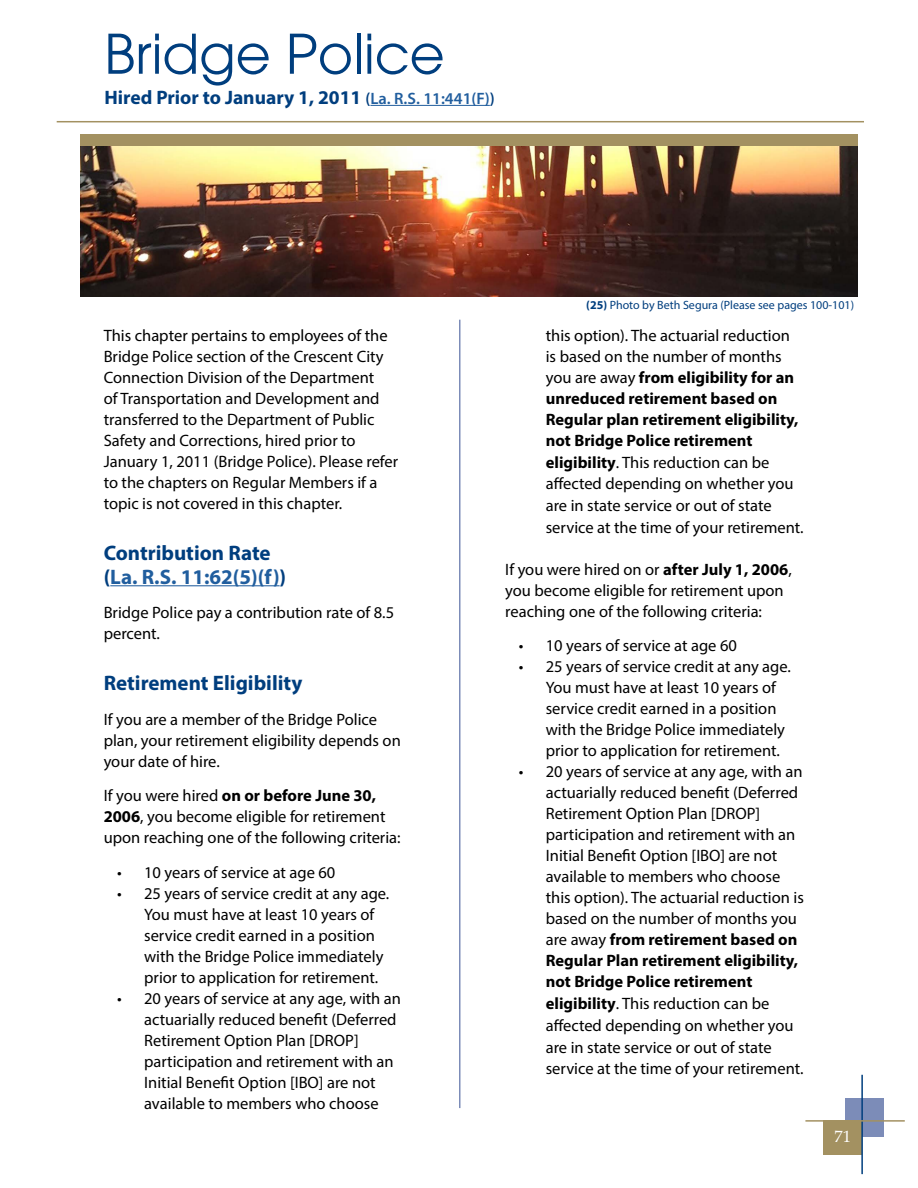
<style>
.page{position:relative;width:918px;height:1188px;background:#fff}
.page>*{position:absolute;margin:0;border:0;box-sizing:border-box;transform-origin:0 0}
.t1{font:54px "Avant Garde";color:#003e7e}
.t2{font:700 21px/24px "Myriad Pro";color:#003e7e}
.t3{font:700 19.5px "Myriad Pro";color:#003e7e}
.t4{font:16.5px/21px "Myriad Pro";color:#000}
.t5{font:16.5px "Palatino Linotype";color:#fff}
.t6{font:12px "Myriad Pro";color:#003e7e}
.s1{font-weight:600;font-size:16.5px}
.s2{font-weight:600;font-size:16.5px;color:#215e9e}
.s3{color:#215e9e}
.s4{font-weight:700}
</style>
<div class="page">
<div style="left:845px;top:1099px;width:39px;height:38px;background:#7c8cb8"></div>
<div style="left:824px;top:1120px;width:38px;height:35px;background:#a39161"></div>
<hr style="left:861px;top:1075px;width:2px;height:99px;background:#003e7e">
<hr style="left:805px;top:1120px;width:100px;height:2px;background:#a39161">
<hr style="left:110px;top:585px;width:170px;height:1px;background:#215e9e">
<hr style="left:57px;top:121px;width:807px;height:1px;background:#a39161">
<hr style="left:370px;top:105px;width:120px;height:1px;background:#215e9e">
<div style="left:80px;top:135px;width:778px;height:137px;background:#a39161"></div>
<img style="left:80px;top:147px;width:778px;height:150px">
<hr style="left:459px;top:320px;width:1px;height:788px;background:#7c8cb8">
<h1 class="t1" style="left:104px;top:21px;width:342px">Bridge Police</h1>
<p class="t3" style="left:104px;top:84px;width:392px">Hired Prior to January 1, 2011 <span class="s1">(</span><span class="s2">La. R.S. 11:441(F)</span><span class="s1">)</span></p>
<p class="t4" style="left:104px;top:324px;width:296px">This chapter pertains to employees of the Bridge Police section of the Crescent City Connection Division of the Department<br>of Transportation and Development and transferred to the Department of Public Safety and Corrections, hired prior to January 1, 2011 (Bridge Police). Please refer to the chapters on Regular Members if a topic is not covered in this chapter.</p>
<p class="t2" style="left:104px;top:540px;width:184px">Contribution Rate (<span class="s3">La. R.S. 11:62(5)(f)</span>)</p>
<p class="t4" style="left:104px;top:602px;width:292px">Bridge Police pay a contribution rate of 8.5 percent.</p>
<p class="t2" style="left:104px;top:670px;width:200px">Retirement Eligibility</p>
<p class="t4" style="left:104px;top:708px;width:299px">If you are a member of the Bridge Police plan, your retirement eligibility depends on your date of hire.</p>
<p class="t4" style="left:104px;top:785px;width:298px">If you were hired <span class="s4">on or before June 30,<br>2006</span>, you become eligible for retirement upon reaching one of the following criteria:</p>
<p class="t4" style="left:117px;top:861px;width:220px">• 10 years of service at age 60</p>
<p class="t4" style="left:144px;top:882px;width:247px;text-indent:-27px">• 25 years of service credit at any age.<br>You must have at least 10 years of service credit earned in a position with the Bridge Police immediately prior to application for retirement.</p>
<p class="t4" style="left:144px;top:987px;width:258px;text-indent:-27px">• 20 years of service at any age, with an actuarially reduced benefit (Deferred Retirement Option Plan [DROP] participation and retirement with an Initial Benefit Option [IBO] are not available to members who choose</p>
<p class="t6" style="left:586px;top:298px;width:269px"><span class="s4">(25)</span> Photo by Beth Segura (Please see pages 100-101)</p>
<p class="t4" style="left:546px;top:324px;width:259px">this option). The actuarial reduction is based on the number of months you are away <span class="s4">from eligibility for an unreduced retirement based on Regular plan retirement eligibility, not Bridge Police retirement eligibility</span>. This reduction can be affected depending on whether you are in state service or out of state service at the time of your retirement.</p>
<p class="t4" style="left:505px;top:559px;width:288px">If you were hired on or <span class="s4">after July 1, 2006</span>, you become eligible for retirement upon reaching one of the following criteria:</p>
<p class="t4" style="left:519px;top:635px;width:220px">• 10 years of service at age 60</p>
<p class="t4" style="left:546px;top:656px;width:247px;text-indent:-27px">• 25 years of service credit at any age.<br>You must have at least 10 years of service credit earned in a position with the Bridge Police immediately prior to application for retirement.</p>
<p class="t4" style="left:546px;top:761px;width:260px;text-indent:-27px">• 20 years of service at any age, with an actuarially reduced benefit (Deferred Retirement Option Plan [DROP] participation and retirement with an Initial Benefit Option [IBO] are not available to members who choose this option). The actuarial reduction is based on the number of months you are away <span class="s4">from retirement based on Regular Plan retirement eligibility, not Bridge Police retirement eligibility</span>. This reduction can be affected depending on whether you are in state service or out of state service at the time of your retirement.</p>
<p class="t5" style="left:834px;top:1124px;width:18px">71</p>
</div>
